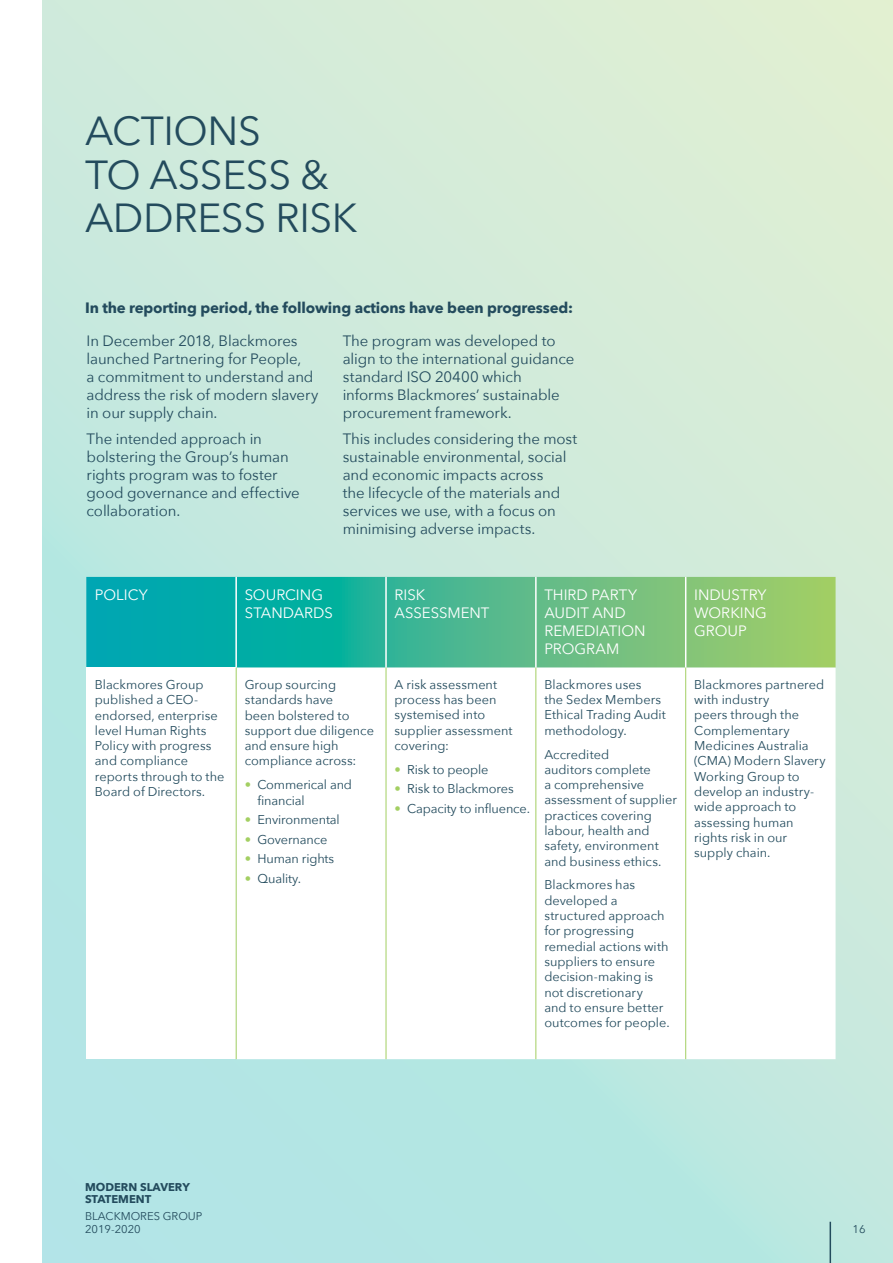
<style>
.page{position:relative;width:893px;height:1263px;background:#fff}
.page>*{position:absolute;margin:0;border:0;box-sizing:border-box;transform-origin:0 0}
.t1{font:40.5px/43.5px "Avenir Next";letter-spacing:-.01em;color:#234b5d}
.t2{font:15px/18px "Avenir Next";letter-spacing:-.005em;color:#234b5d}
.t3{font:15px/18px "Avenir Next";color:#fff}
.t4{font:700 15px "Avenir Next";letter-spacing:-.01em;color:#234b5d}
.t5{font:12.75px/15.3px "Avenir Next";color:#234b5d}
.t6{font:11.25px/12.8px "Avenir Next";color:#234b5d}
.t7{font:700 11.25px/12.8px "Avenir Next";color:#234b5d}
.s1{color:#a3cf62}
</style>
<div class="page">
<div style="left:43px;top:0;width:850px;height:1263px;background:linear-gradient(to bottom,#daedd7,#b5e6e4)"></div>
<svg style="left:86px;top:577px;width:750px;height:91px;background:#46b88f"></svg>
<div style="left:86px;top:668px;width:150px;height:391px;background:#fff"></div>
<svg style="left:237px;top:668px;width:599px;height:391px"></svg>
<hr style="left:235px;top:577px;width:2px;height:91px;background:#fff">
<hr style="left:385px;top:577px;width:2px;height:91px;background:#fff">
<hr style="left:535px;top:577px;width:2px;height:91px;background:#fff">
<hr style="left:685px;top:577px;width:1px;height:91px;background:#fff">
<hr style="left:236px;top:668px;width:1px;height:391px;background:#a3cf62">
<hr style="left:386px;top:668px;width:1px;height:391px;background:#a3cf62">
<hr style="left:535px;top:668px;width:1px;height:391px;background:#a3cf62">
<hr style="left:685px;top:668px;width:1px;height:391px;background:#a3cf62">
<hr style="left:830px;top:1222px;width:1px;height:41px;background:#234b5d">
<h1 class="t1" style="left:85px;top:107px;width:274px">ACTIONS<br>TO ASSESS &amp;<br>ADDRESS RISK</h1>
<p class="t4" style="left:85px;top:294px;width:490px">In the reporting period, the following actions have been progressed:</p>
<p class="t2" style="left:87px;top:331px;width:233px">In December 2018, Blackmores launched Partnering for People,<br>a commitment to understand and address the risk of modern slavery in our supply chain.</p>
<p class="t2" style="left:87px;top:430px;width:215px">The intended approach in bolstering the Group’s human rights program was to foster good governance and effective collaboration.</p>
<p class="t2" style="left:343px;top:331px;width:233px">The program was developed to align to the international guidance standard ISO 20400 which informs Blackmores’ sustainable procurement framework.</p>
<p class="t2" style="left:343px;top:430px;width:236px">This includes considering the most sustainable environmental, social and economic impacts across<br>the lifecycle of the materials and services we use, with a focus on minimising adverse impacts.</p>
<p class="t3" style="left:95px;top:585px;width:54px">POLICY</p>
<p class="t3" style="left:245px;top:585px;width:90px">SOURCING<br>STANDARDS</p>
<p class="t3" style="left:394px;top:585px;width:96px">RISK<br>ASSESSMENT</p>
<p class="t3" style="left:544px;top:585px;width:103px">THIRD PARTY<br>AUDIT AND<br>REMEDIATION<br>PROGRAM</p>
<p class="t3" style="left:694px;top:585px;width:74px;text-align:justify">INDUSTRY WORKING GROUP</p>
<p class="t5" style="left:95px;top:676px;width:131px">Blackmores Group published a CEO&shy;endorsed, enterprise level Human Rights<br>Policy with progress and compliance reports through to the<br>Board of Directors.</p>
<p class="t5" style="left:245px;top:676px;width:131px">Group sourcing standards have<br>been bolstered to support due diligence and ensure high compliance across:</p>
<p class="t5" style="left:544px;top:676px;width:123px">Blackmores uses<br>the Sedex Members<br>Ethical Trading Audit methodology.</p>
<p class="t5" style="left:544px;top:746px;width:134px">Accredited<br>auditors complete<br>a comprehensive assessment of supplier practices covering labour, health and safety, environment and business ethics.</p>
<p class="t5" style="left:544px;top:877px;width:127px">Blackmores has developed a structured approach for progressing remedial actions with suppliers to ensure decision-making is not discretionary<br>and to ensure better outcomes for people.</p>
<p class="t5" style="left:694px;top:676px;width:133px">Blackmores partnered with industry<br>peers through the<br>Complementary<br>Medicines Australia (CMA) Modern Slavery<br>Working Group to develop an industry&shy;wide approach to assessing human rights risk in our supply chain.</p>
<p class="t5" style="left:394px;top:676px;width:120px">A risk assessment process has been systemised into supplier assessment covering:</p>
<p class="t5" style="left:394px;top:761px;width:96px"><span class="s1">•</span> Risk to people</p>
<p class="t5" style="left:394px;top:781px;width:121px"><span class="s1">•</span> Risk to Blackmores</p>
<p class="t5" style="left:394px;top:800px;width:137px"><span class="s1">•</span> Capacity to influence.</p>
<p class="t5" style="left:257px;top:776px;width:96px;text-indent:-13px"><span class="s1">•</span> Commerical and financial</p>
<p class="t5" style="left:245px;top:811px;width:97px"><span class="s1">•</span> Environmental</p>
<p class="t5" style="left:245px;top:831px;width:84px"><span class="s1">•</span> Governance</p>
<p class="t5" style="left:245px;top:850px;width:91px"><span class="s1">•</span> Human rights</p>
<p class="t5" style="left:245px;top:870px;width:58px"><span class="s1">•</span> Quality.</p>
<p class="t7" style="left:85px;top:1180px;width:106px">MODERN SLAVERY<br>STATEMENT</p>
<p class="t6" style="left:85px;top:1210px;width:119px">BLACKMORES GROUP<br>2019-2020</p>
<p class="t6" style="left:852px;top:1222px;width:15px">16</p>
</div>
